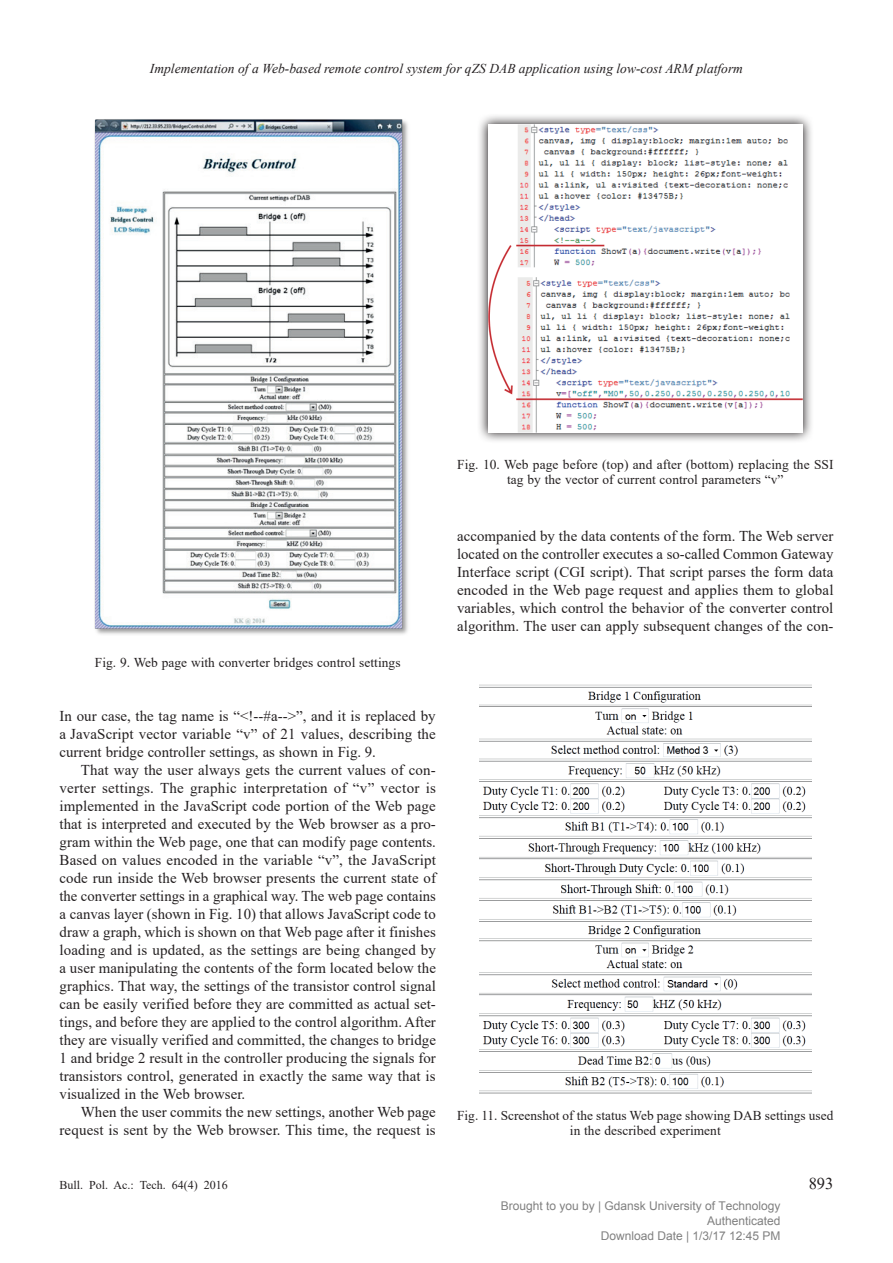
<style>
.page{position:relative;width:893px;height:1263px;background:#fff}
.page>*{position:absolute;margin:0;border:0;box-sizing:border-box;transform-origin:0 0}
.t1{font:16.5px "Times New Roman";color:#231f20}
.t2{font:15.75px "Times New Roman";color:#231f20}
.t3{font:15px/18px "Times New Roman";letter-spacing:.005em;color:#231f20;text-align:justify}
.t4{font:13.5px/15.8px "Times New Roman";letter-spacing:.005em;color:#231f20;text-align:center}
.t5{font:italic 13.5px "Times New Roman";color:#231f20}
.t6{font:12px/15px "Arial";color:#808080;text-align:right}
.t7{font:12px "Times New Roman";color:#231f20}
</style>
<div class="page">
<img style="left:479px;top:684px;width:332px;height:410px">
<img style="left:94px;top:119px;width:314px;height:516px">
<svg style="left:479px;top:116px;width:333px;height:325px"></svg>
<img style="left:488px;top:124px;width:314px;height:308px">
<p class="t2" style="left:68px;top:55px;width:371px">settings. In order to simplify the configuration process, a</p>
<p class="t5" style="left:150px;top:59px;width:594px">Implementation of a Web-based remote control system for qZS DAB application using low-cost ARM platform</p>
<p class="t4" style="left:457px;top:457px;width:378px;line-height:15px">Fig. 10. Web page before (top) and after (bottom) replacing the SSI tag by the vector of current control parameters “v”</p>
<p class="t4" style="left:95px;top:654px;width:307px">Fig. 9. Web page with converter bridges control settings</p>
<p class="t3" style="left:457px;top:527px;width:378px">accompanied by the data contents of the form. The Web server located on the controller executes a so-called Common Gateway Interface script (CGI script). That script parses the form data encoded in the Web page request and applies them to global variables, which control the behavior of the converter control algorithm. The user can apply subsequent changes of the con-</p>
<p class="t3" style="left:60px;top:707px;width:378px">In our case, the tag name is “&lt;!--#a--&gt;”, and it is replaced by a JavaScript vector variable “v” of 21 values, describing the current bridge controller settings, as shown in Fig. 9.</p>
<p class="t3" style="left:60px;top:761px;width:378px;text-indent:21px">That way the user always gets the current values of con&shy;verter settings. The graphic interpretation of “v” vector is implemented in the JavaScript code portion of the Web page that is interpreted and executed by the Web browser as a pro&shy;gram within the Web page, one that can modify page contents.<br>Based on values encoded in the variable “v”, the JavaScript code run inside the Web browser presents the current state of the converter settings in a graphical way. The web page contains a canvas layer (shown in Fig. 10) that allows JavaScript code to draw a graph, which is shown on that Web page after it finishes loading and is updated, as the settings are being changed by a user manipulating the contents of the form located below the graphics. That way, the settings of the transistor control signal can be easily verified before they are committed as actual set&shy;tings, and before they are applied to the control algorithm. After they are visually verified and committed, the changes to bridge 1 and bridge 2 result in the controller producing the signals for transistors control, generated in exactly the same way that is visualized in the Web browser.</p>
<p class="t3" style="left:60px;top:1103px;width:378px;text-align:right">When the user commits the new settings, another Web page request is sent by the Web browser. This time, the request is</p>
<p class="t4" style="left:457px;top:1107px;width:378px">Fig. 11. Screenshot of the status Web page showing DAB settings used in the described experiment</p>
<p class="t7" style="left:60px;top:1177px;width:170px">Bull. Pol. Ac.: Tech. 64(4) 2016</p>
<p class="t1" style="left:809px;top:1172px;width:26px">893</p>
<p class="t6" style="left:501px;top:1200px;width:281px">Brought to you by | Gdansk University of Technology<br>Authenticated<br>Download Date | 1/3/17 12:45 PM</p>
</div>
